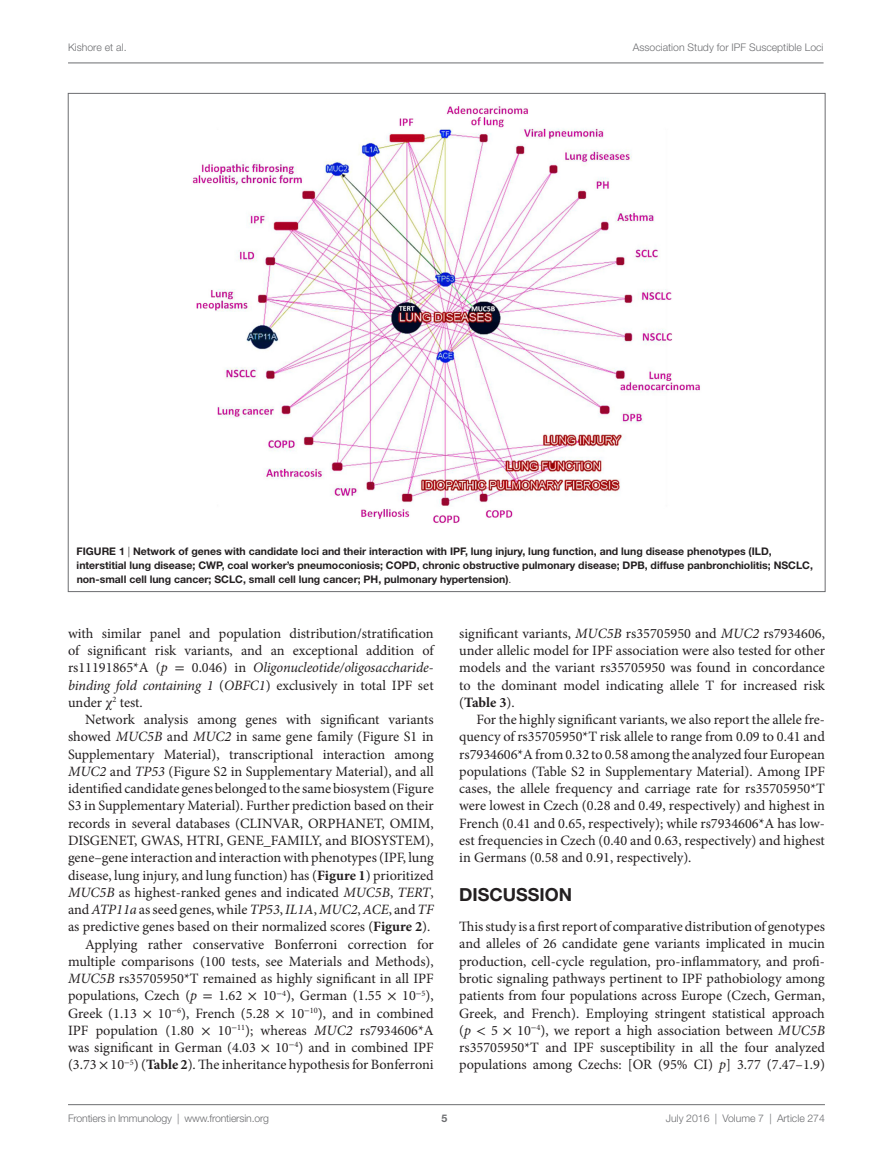
<style>
.page{position:relative;width:893px;height:1170px;background:#fff}
.page>*{position:absolute;margin:0;border:0;box-sizing:border-box;transform-origin:0 0}
.t1{font:700 18px "Helvetica Neue LT Std";color:#231f20}
.t2{font:14.25px/17.2px "Minion Pro";color:#231f20;text-align:justify}
.t3{font:700 10.5px/14.2px "Helvetica Neue LT Std";color:#231f20}
.t4{font:300 10.5px "Helvetica Neue LT Std";color:#6c6d70}
.t5{font:700 10.5px "Helvetica Neue LT Std";color:#6c6d70}
.s1{font-weight:300}
.s2{font-style:italic}
.s3{font-family:"STIX General"}
.s4{font-weight:700}
</style>
<div class="page">
<img style="left:192px;top:106px;width:508px;height:417px">
<hr style="left:68px;top:1104px;width:757px;height:1px;background:#6c6d70">
<hr style="left:68px;top:63px;width:756px;height:1px;background:#6c6d70">
<p class="t4" style="left:68px;top:41px;width:60px">Kishore et al.</p>
<p class="t4" style="left:633px;top:41px;width:192px">Association Study for IPF Susceptible Loci</p>
<p class="t3" style="left:77px;top:543px;width:706px">FIG URE 1 <span class="s1">|</span> Network of genes with candidate loci and their interaction with IPF, lung injury, lung function, and lung disease phenotypes (ILD, interstitial lung disease; CWP, coal worker’s pneumoconiosis; COPD, chronic obstructive pulmonary disease; DPB, diffuse panbronchiolitis; NSCLC</p>
<p class="t3" style="left:810px;top:557px;width:4px">,</p>
<p class="t3" style="left:77px;top:572px;width:146px">non-small cell lung cancer; SCLC</p>
<p class="t3" style="left:243px;top:572px;width:270px">, small cell lung cancer; PH, pulmonary hypertension)<span class="s1">.</span></p>
<p class="t2" style="left:68px;top:624px;width:367px">with similar panel and population distribution/stratification of significant risk variants, and an exceptional addition of rs11191865*A (<span class="s2">p</span> <span class="s3">=</span> 0.046) in <span class="s2">Oligonucleotide/oligosaccharide&shy;binding fold containing 1</span> (<span class="s2">OBFC1</span>) exclusively in total IPF set under <span class="s3">χ</span><sup>2</sup> test.</p>
<p class="t2" style="left:68px;top:711px;width:367px;text-align:right">Network analysis among genes with significant variants showed <span class="s2">MUC5B</span> and <span class="s2">MUC2</span> in same gene family (Figure S1 in Supplementary Material), transcriptional interaction among <span class="s2">MUC2</span> and <span class="s2">TP53</span> (Figure S2 in Supplementary Material), and all identified candidate genes belonged to the same biosystem (Figure S3 in Supplementary Material). Further prediction based on their records in several databases (CLINVAR, ORPHANET, OMIM, DISGENET, GWAS, HTRI, GENE_FAMILY, and BIOSYSTEM), gene–gene interaction and interaction with phenotypes (IPF, lung disease, lung injury, and lung function) has (<span class="s4">Figure 1</span>) prioritized <span class="s2">MUC5B</span> as highest-ranked genes and indicated <span class="s2">MUC5B</span>, <span class="s2">TERT</span>, and <span class="s2">ATP11a</span> as seed genes, while <span class="s2">TP53</span>, <span class="s2">IL1A</span>, <span class="s2">MUC2</span>, <span class="s2">ACE</span>, and <span class="s2">TF </span>as predictive genes based on their normalized scores (<span class="s4">Figure 2</span>).<br>Applying rather conservative Bonferroni correction for multiple comparisons (100 tests, see Materials and Methods), <span class="s2">MUC5B</span> rs35705950*T remained as highly significant in all IPF populations, Czech (<span class="s2">p</span> <span class="s3">=</span> 1.62 <span class="s3">×</span> 10<sup>−</sup><sup>4</sup>), German (1.55 <span class="s3">×</span> 10<sup>−</sup><sup>5</sup>), Greek (1.13 <span class="s3">×</span> 10<sup>−</sup><sup>6</sup>), French (5.28 <span class="s3">×</span> 10<sup>−</sup><sup>10</sup>), and in combined IPF population (1.80 <span class="s3">×</span> 10<sup>−</sup><sup>11</sup>); whereas <span class="s2">MUC2</span> rs7934606*A was significant in German (4.03 <span class="s3">×</span> 10<sup>−</sup><sup>4</sup>) and in combined IPF (3.73 <span class="s3">×</span> 10<sup>−</sup><sup>5</sup>) (<span class="s4">Table 2</span>). The inheritance hypothesis for Bonferroni</p>
<p class="t2" style="left:459px;top:624px;width:367px">significant variants, <span class="s2">MUC5B</span> rs35705950 and <span class="s2">MUC2</span> rs7934606, under allelic model for IPF association were also tested for other models and the variant rs35705950 was found in concordance to the dominant model indicating allele T for increased risk (<span class="s4">Table 3</span>).</p>
<p class="t2" style="left:459px;top:711px;width:367px;text-indent:17px">For the highly significant variants, we also report the allele fre&shy;quency of rs35705950*T risk allele to range from 0.09 to 0.41 and rs7934606*A from 0.32 to 0.58 among the analyzed four European populations (Table S2 in Supplementary Material). Among IPF cases, the allele frequency and carriage rate for rs35705950*T were lowest in Czech (0.28 and 0.49, respectively) and highest in French (0.41 and 0.65, respectively); while rs7934606*A has low&shy;est frequencies in Czech (0.40 and 0.63, respectively) and highest in Germans (0.58 and 0.91, respectively).</p>
<p class="t1" style="left:459px;top:883px;width:112px">DISCUSSION</p>
<p class="t2" style="left:459px;top:918px;width:367px">This study is a first report of comparative distribution of genotypes and alleles of 26 candidate gene variants implicated in mucin production, cell-cycle regulation, pro-inflammatory, and profi&shy;brotic signaling pathways pertinent to IPF pathobiology among patients from four populations across Europe (Czech, German, Greek, and French). Employing stringent statistical approach (<span class="s2">p</span> <span class="s3">&lt;</span> 5 <span class="s3">×</span> 10<sup>−</sup><sup>4</sup>), we report a high association between <span class="s2">MUC5B </span>rs35705950*T and IPF susceptibility in all the four analyzed populations among Czechs: [OR (95% CI) <span class="s2">p</span>] 3.77 (7.47–1.9)</p>
<p class="t4" style="left:68px;top:1111px;width:203px">Frontiers in Immunology | www.frontiersin.org</p>
<p class="t4" style="left:666px;top:1111px;width:161px">July 2016 | Volume 7 | Article 274</p>
<p class="t5" style="left:441px;top:1111px;width:7px">5</p>
</div>
